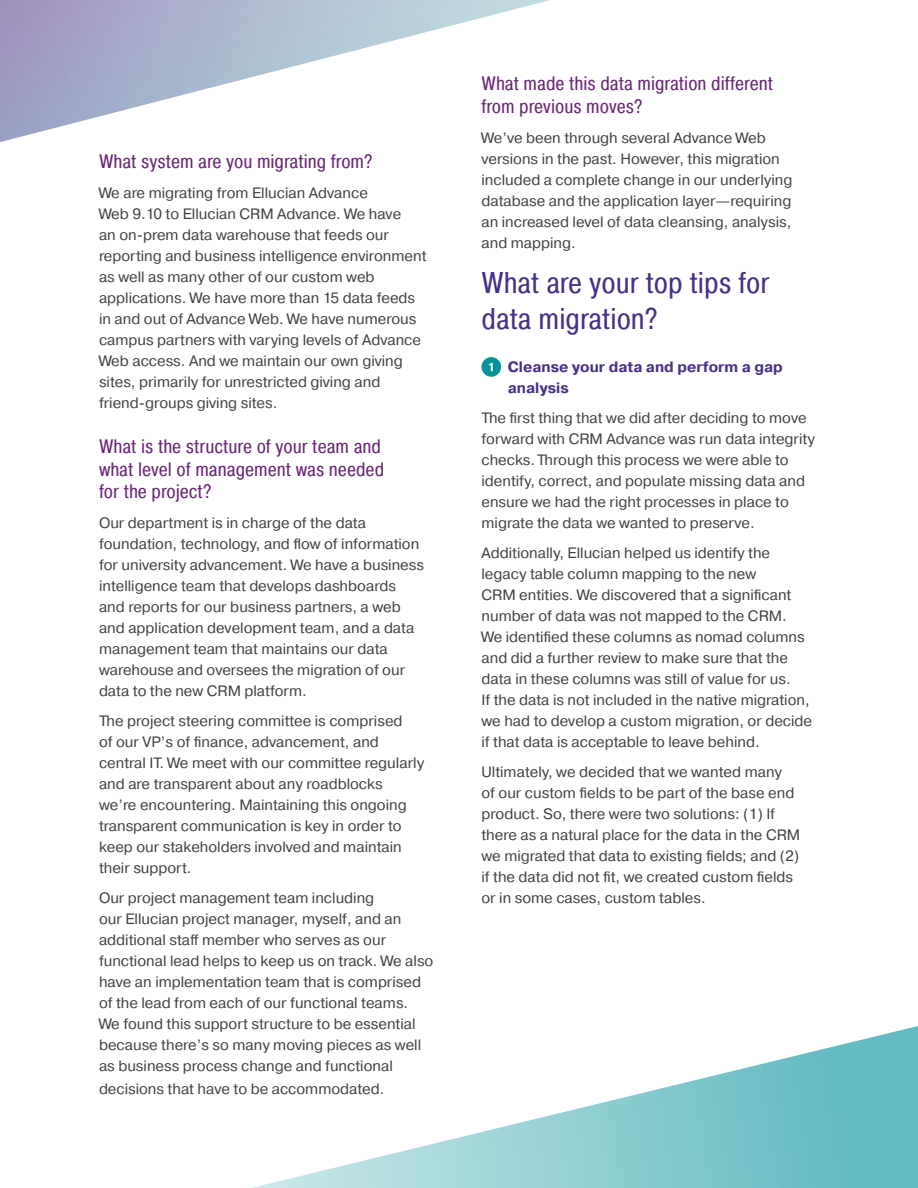
<style>
.page{position:relative;width:918px;height:1188px;background:#fff}
.page>*{position:absolute;margin:0;border:0;box-sizing:border-box;transform-origin:0 0}
.SUBHEADLINE{font:30px/36px "Pragmatica Cond";color:#482f87}
.BODY_HEADLINE{font:19.5px/22.5px "Pragmatica Cond";color:#682774}
.BODY{font:19.5px/22.5px "Pragmatica Cond";color:#682774}
.BODY-2{font:15px/21px "Pragmatica";color:#414042}
.TIPS{font:700 15px/21px "Pragmatica";color:#482f87}
</style>
<div class="page">
<svg style="left:252px;top:1026px;width:666px;height:162px"></svg>
<svg style="left:0;top:0;width:550px;height:142px"></svg>
<div style="left:482px;top:357px;width:19px;height:20px;background:#05929b;border-radius:50%"></div>
<svg style="left:489px;top:363px;width:4px;height:8px"></svg>
<p class="BODY_HEADLINE" style="left:99px;top:150px;width:275px">What system are you migrating from?</p>
<p class="BODY-2" style="left:99px;top:183px;width:329px">We are migrating from Ellucian Advance<br>Web 9.10 to Ellucian CRM Advance. We have<br>an on-prem data warehouse that feeds our reporting and business intelligence environment as well as many other of our custom web applications. We have more than 15 data feeds in and out of Advance Web. We have numerous campus partners with varying levels of Advance Web access. And we maintain our own giving sites, primarily for unrestricted giving and friend-groups giving sites.</p>
<p class="BODY_HEADLINE" style="left:99px;top:435px;width:287px">What is the structure of your team and what level of management was needed for the project?</p>
<p class="BODY-2" style="left:99px;top:513px;width:327px">Our department is in charge of the data foundation, technology, and flow of information for university advancement. We have a business intelligence team that develops dashboards and reports for our business partners, a web and application development team, and a data management team that maintains our data warehouse and oversees the migration of our data to the new CRM platform.</p>
<p class="BODY-2" style="left:99px;top:711px;width:327px">The project steering committee is comprised<br>of our VP’s of finance, advancement, and central IT. We meet with our committee regularly and are transparent about any roadblocks<br>we’re encountering. Maintaining this ongoing transparent communication is key in order to keep our stakeholders involved and maintain their support.</p>
<p class="BODY-2" style="left:99px;top:888px;width:336px">Our project management team including<br>our Ellucian project manager, myself, and an additional staff member who serves as our functional lead helps to keep us on track. We also have an implementation team that is comprised of the lead from each of our functional teams.<br>We found this support structure to be essential because there’s so many moving pieces as well as business process change and functional</p>
<p class="BODY-2" style="left:99px;top:1078px;width:287px">decisions that have to be accommodated.</p>
<p class="BODY" style="left:482px;top:72px;width:293px">What made this data migration different from previous moves?</p>
<p class="BODY-2" style="left:482px;top:127px;width:312px">We’ve been through several Advance Web versions in the past. However, this migration included a complete change in our underlying database and the application layer—requiring an increased level of data cleansing, analysis, and mapping.</p>
<p class="SUBHEADLINE" style="left:482px;top:264px;width:289px">What are your top tips for data migration?</p>
<p class="TIPS" style="left:508px;top:357px;width:276px">Cleanse your data and perform a gap analysis</p>
<p class="BODY-2" style="left:482px;top:408px;width:335px">The first thing that we did after deciding to move forward with CRM Advance was run data integrity checks.Through this process we were able to identify, correct, and populate missing data and ensure we had the right processes in place to migrate the data we wanted to preserve.</p>
<p class="BODY-2" style="left:482px;top:543px;width:332px">Additionally, Ellucian helped us identify the legacy table column mapping to the new<br>CRM entities. We discovered that a significant number of data was not mapped to the CRM.<br>We identified these columns as nomad columns and did a further review to make sure that the data in these columns was still of value for us.<br>If the data is not included in the native migration, we had to develop a custom migration, or decide if that data is acceptable to leave behind.</p>
<p class="BODY-2" style="left:482px;top:762px;width:320px">Ultimately, we decided that we wanted many<br>of our custom fields to be part of the base end product. So, there were two solutions: (1) If there as a natural place for the data in the CRM we migrated that data to existing fields; and (2) if the data did not fit, we created custom fields or in some cases, custom tables.</p>
</div>
